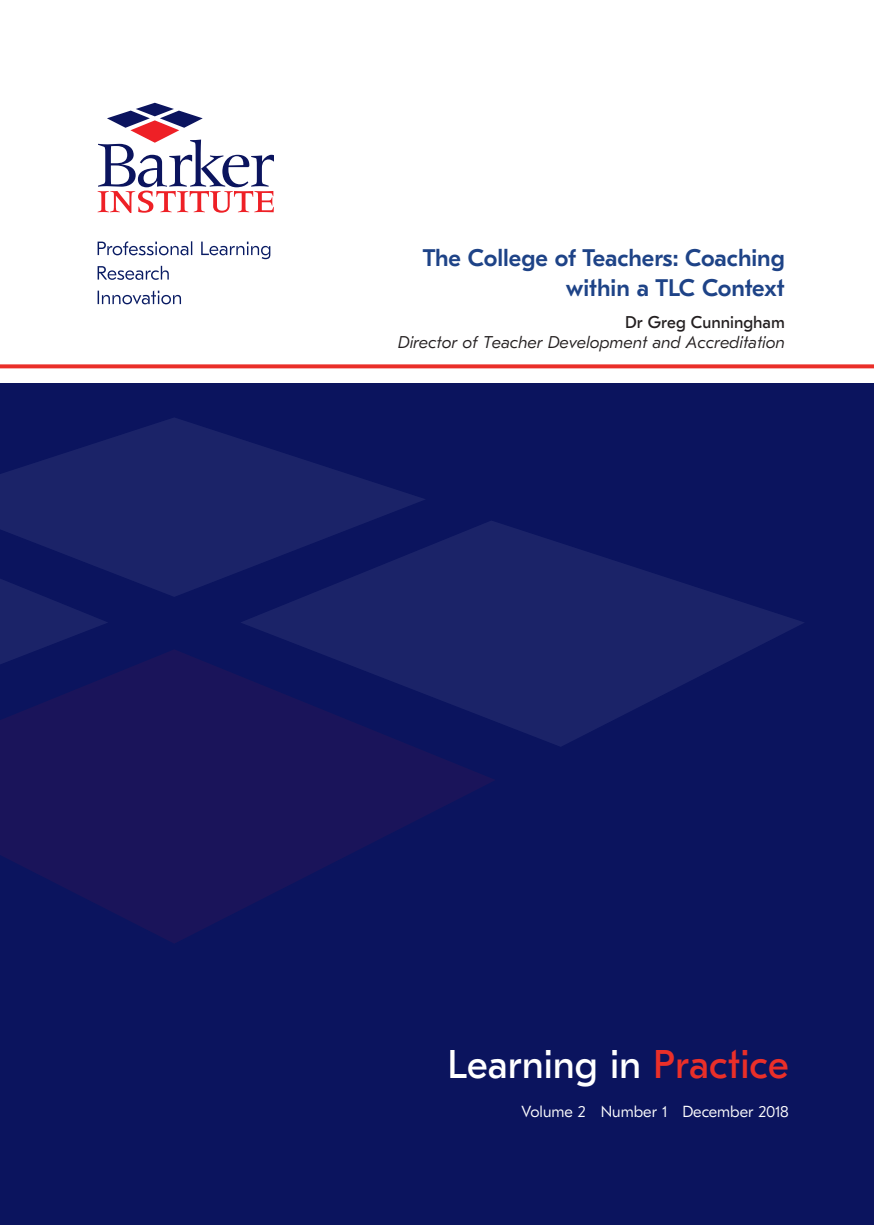
<style>
.page{position:relative;width:874px;height:1225px;background:#fff}
.page>*{position:absolute;margin:0;border:0;box-sizing:border-box;transform-origin:0 0}
.t1{font:40px "GT Eesti Text";color:#fff}
.t2{font:500 24px/30px "GT Eesti Text";color:#1e4387;text-align:right}
.t3{font:italic 300 17px "GT Eesti Text";color:#231f20}
.t4{font:17px "GT Eesti Text";color:#231f20}
.t5{font:300 16px "GT Eesti Text";color:#fff}
.s1{color:#ea2f29}
</style>
<div class="page">
<svg style="left:97px;top:103px;width:177px;height:110px"></svg>
<div style="left:0;top:383px;width:873px;height:842px;background:#0b145e"></div>
<svg style="left:0;top:364px;width:873px;height:4px;background:#eb423d"></svg>
<svg style="left:97px;top:290px;width:84px;height:14px"></svg>
<svg style="left:97px;top:266px;width:72px;height:14px"></svg>
<svg style="left:97px;top:241px;width:173px;height:18px"></svg>
<svg style="left:0;top:650px;width:494px;height:293px;fill:#1a145a"></svg>
<svg style="left:0;top:418px;width:425px;height:179px;fill:#1b2368"></svg>
<svg style="left:0;top:520px;width:108px;height:227px"></svg>
<svg style="left:240px;top:520px;width:564px;height:227px;fill:#1b2368"></svg>
<p class="t2" style="left:422px;top:243px;width:363px">The College of Teachers: Coaching within a TLC Context</p>
<p class="t4" style="left:625px;top:312px;width:161px">Dr Greg Cunningham</p>
<p class="t3" style="left:397px;top:332px;width:388px">Director of Teacher Development and Accreditation</p>
<h1 class="t1" style="left:447px;top:1042px;width:343px">Learning in <span class="s1">Practice</span></h1>
<p class="t5" style="left:521px;top:1102px;width:269px">Volume 2 Number 1 December 2018</p>
</div>
